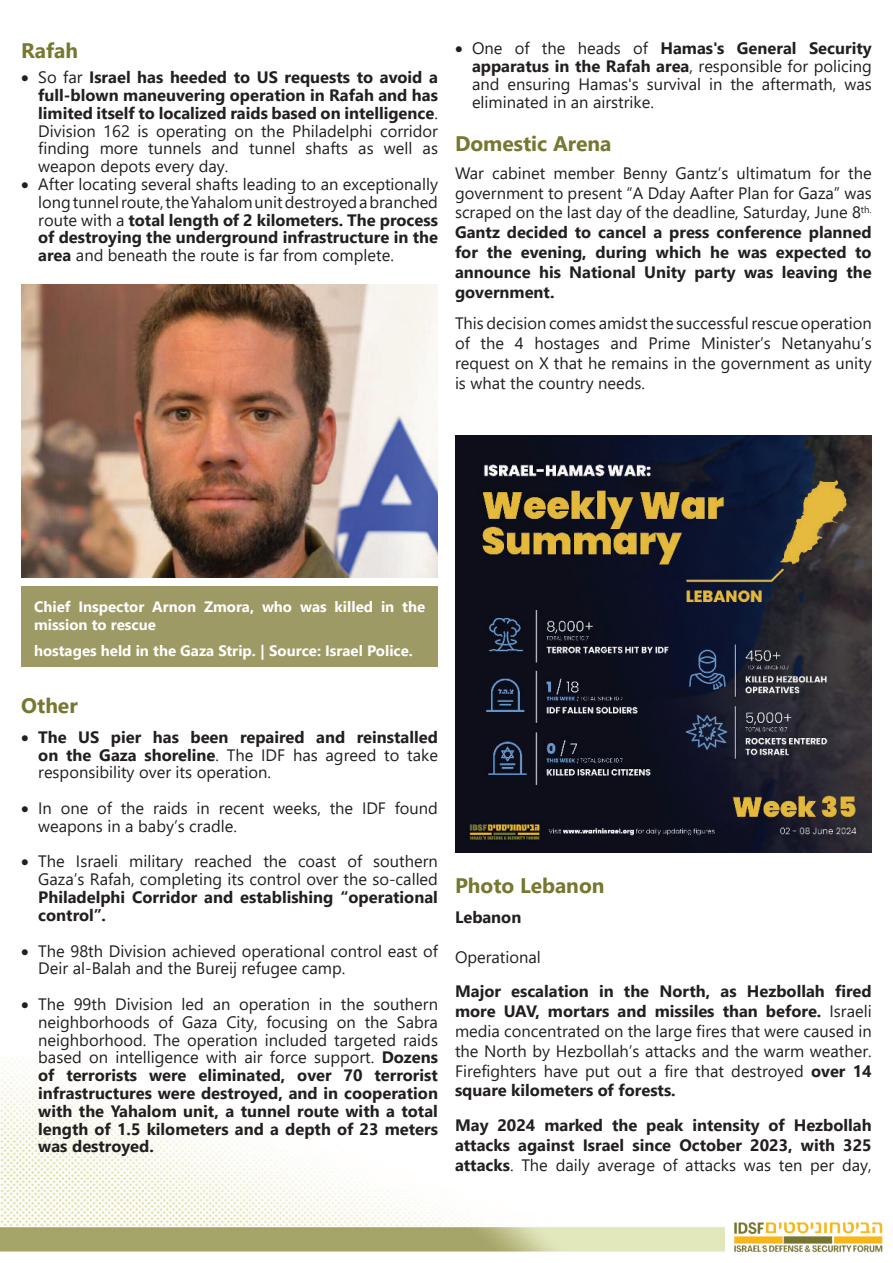
<style>
.page{position:relative;width:893px;height:1263px;background:#fff}
.page>*{position:absolute;margin:0;border:0;box-sizing:border-box;transform-origin:0 0}
.t1{font:700 21px "Segoe UI";color:#767730}
.t2{font:16.5px/19.8px "Segoe UI";color:#231f20;text-align:justify}
.t3{font:700 16.5px/17.9px "Segoe UI";color:#231f20;text-align:justify}
.t4{font:700 15px/18px "Segoe UI";color:#fff}
.s1{font-weight:400}
.s2{font-weight:700}
</style>
<div class="page">
<img style="left:0;top:1061px;width:725px;height:191px">
<img style="left:734px;top:1222px;width:149px;height:31px">
<img style="left:21px;top:284px;width:417px;height:293px">
<div style="left:21px;top:586px;width:417px;height:80px;background:#9d9a65"></div>
<img style="left:455px;top:436px;width:417px;height:417px">
<p class="t1" style="left:21px;top:42px;width:58px">Rafah</p>
<p class="t3" style="left:38px;top:70px;width:401px;text-indent:-17px">• <span class="s1">So far</span> Israel has heeded to US requests to avoid a full-blown maneuvering operation in Rafah and has limited itself to localized raids based on intelligence<span class="s1">.<br>Division 162 is operating on the Philadelphi corridor finding more tunnels and tunnel shafts as well as weapon depots every day.</span></p>
<p class="t2" style="left:38px;top:177px;width:401px;line-height:17.9px;text-indent:-17px">• After locating several shafts leading to an exceptionally long tunnel route, the Yahalom unit destroyed a branched route with a <span class="s2">total length of 2 kilometers. The process of destroying the underground infrastructure in the area</span> and beneath the route is far from complete.</p>
<p class="t2" style="left:472px;top:41px;width:401px;line-height:17.9px;text-indent:-17px">• One of the heads of <span class="s2">Hamas's General Security apparatus in the Rafah area</span>, responsible for policing and ensuring Hamas's survival in the aftermath, was eliminated in an airstrike.</p>
<p class="t1" style="left:455px;top:135px;width:158px">Domestic Arena</p>
<p class="t2" style="left:455px;top:164px;width:418px">War cabinet member Benny Gantz’s ultimatum for the government to present “A Dday Aafter Plan for Gaza” was scraped on the last day of the deadline, Saturday, June 8<sup>th.<br></sup><span class="s2">Gantz decided to cancel a press conference planned for the evening, during which he was expected to announce his National Unity party was leaving the government.</span></p>
<p class="t2" style="left:455px;top:315px;width:418px">This decision comes amidst the successful rescue operation of the 4 hostages and Prime Minister’s Netanyahu’s request on X that he remains in the government as unity is what the country needs.</p>
<p class="t4" style="left:34px;top:598px;width:393px">Chief Inspector Arnon Zmora, who was killed in the mission to rescue</p>
<p class="t4" style="left:34px;top:643px;width:380px">hostages held in the Gaza Strip. | Source: Israel Police.</p>
<p class="t1" style="left:21px;top:697px;width:58px">Other</p>
<p class="t3" style="left:38px;top:729px;width:401px;text-indent:-17px">• The US pier has been repaired and reinstalled on the Gaza shoreline<span class="s1">. The IDF has agreed to take responsibility over its operation.</span></p>
<p class="t2" style="left:38px;top:801px;width:401px;line-height:17.9px;text-indent:-17px">• In one of the raids in recent weeks, the IDF found weapons in a baby’s cradle.</p>
<p class="t2" style="left:21px;top:854px;width:418px;line-height:17.9px;text-align:right">• The Israeli military reached the coast of southern<br>Gaza’s Rafah, completing its control over the so-called</p>
<p class="t3" style="left:38px;top:890px;width:401px">Philadelphi Corridor and establishing “operational control”.</p>
<p class="t2" style="left:38px;top:943px;width:401px;line-height:17.9px;text-indent:-17px">• The 98th Division achieved operational control east of<br>Deir al-Balah and the Bureij refugee camp.</p>
<p class="t3" style="left:38px;top:997px;width:401px;text-indent:-17px">• <span class="s1">The 99th Division led an operation in the southern neighborhoods of Gaza City, focusing on the Sabra neighborhood. The operation included targeted raids based on intelligence with air force support.</span> Dozens of terrorists were eliminated, over 70 terrorist infrastructures were destroyed, and in cooperation with the Yahalom unit, a tunnel route with a total length of 1.5 kilometers and a depth of 23 meters was destroyed.</p>
<p class="t1" style="left:455px;top:877px;width:151px">Photo Lebanon</p>
<p class="t3" style="left:455px;top:910px;width:68px">Lebanon</p>
<p class="t2" style="left:455px;top:948px;width:87px">Operational</p>
<p class="t2" style="left:455px;top:983px;width:418px"><span class="s2">Major escalation in the North, as Hezbollah fired more UAV, mortars and missiles than before.</span> Israeli media concentrated on the large fires that were caused in the North by Hezbollah’s attacks and the warm weather.<br>Firefighters have put out a fire that destroyed <span class="s2">over 14 square kilometers of forests.</span></p>
<p class="t3" style="left:455px;top:1117px;width:418px;line-height:19.8px">May 2024 marked the peak intensity of Hezbollah attacks against Israel since October 2023, with 325 attacks<span class="s1">. The daily average of attacks was ten per day,</span></p>
</div>
